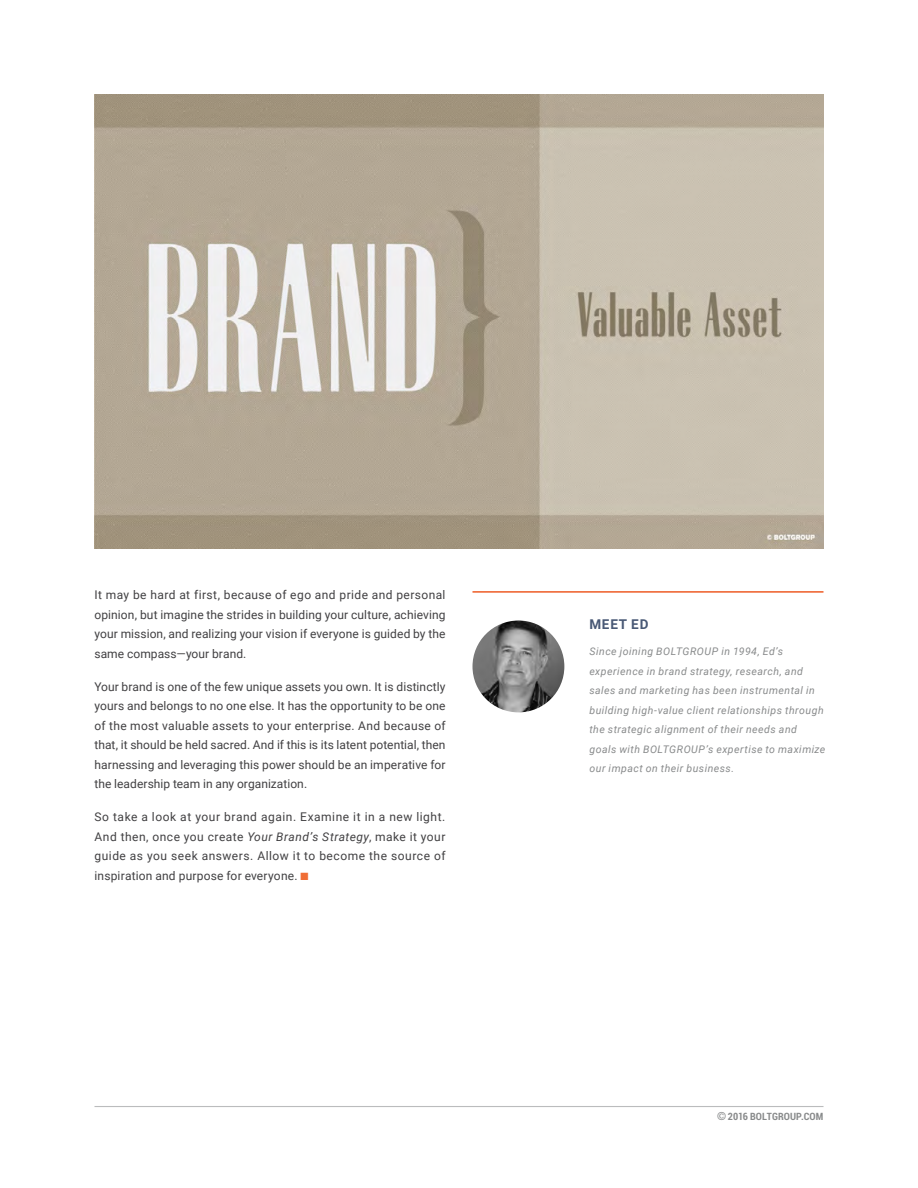
<style>
.page{position:relative;width:918px;height:1188px;background:#fff}
.page>*{position:absolute;margin:0;border:0;box-sizing:border-box;transform-origin:0 0}
.t1{font:700 13.5px "Roboto";letter-spacing:.06em;color:#485875}
.t2{font:12px/19.5px "Roboto";letter-spacing:.01em;color:#414042;text-align:justify}
.t3{font:italic 10.5px/19.5px "Roboto";letter-spacing:.045em;color:#888a8b}
.t4{font:700 condensed 10.5px "Roboto";letter-spacing:.015em;color:#888a8b}
.s1{font-style:italic}
.s2{color:#f06d35}
.s3{font-family:"DIN Neuzeit Grotesk";font-weight:300;font-stretch:normal}
</style>
<div class="page">
<hr style="left:94px;top:1106px;width:730px;height:1px;background:#bbbcbd">
<img style="left:94px;top:94px;width:730px;height:455px">
<img style="left:472px;top:621px;width:92px;height:91px;border-radius:46px">
<hr style="left:472px;top:591px;width:352px;height:2px;background:#ee5c25">
<p class="t2" style="left:94px;top:585px;width:353px">It may be hard at first, because of ego and pride and personal opinion, but imagine the strides in building your culture, achieving your mission, and realizing your vision if everyone is guided by the same compass—your brand.</p>
<p class="t2" style="left:94px;top:676px;width:353px">Your brand is one of the few unique assets you own. It is distinctly yours and belongs to no one else. It has the opportunity to be one of the most valuable assets to your enterprise. And because of that, it should be held sacred. And if this is its latent potential, then harnessing and leveraging this power should be an imperative for the leadership team in any organization.</p>
<p class="t2" style="left:94px;top:807px;width:353px">So take a look at your brand again. Examine it in a new light.<br>And then, once you create <span class="s1">Your Brand’s Strategy</span>, make it your guide as you seek answers. Allow it to become the source of inspiration and purpose for everyone. <span class="s2">■</span></p>
<p class="t1" style="left:589px;top:615px;width:61px">MEET ED</p>
<p class="t3" style="left:589px;top:641px;width:237px">Since joining BOLTGROUP in 1994, Ed’s experience in brand strategy, research, and sales and marketing has been instrumental in building high-value client relationships through the strategic alignment of their needs and goals with BOLTGROUP’s expertise to maximize our impact on their business.</p>
<p class="t4" style="left:717px;top:1109px;width:108px"><span class="s3">©</span> 2016 BOLTGROUP.COM</p>
</div>
